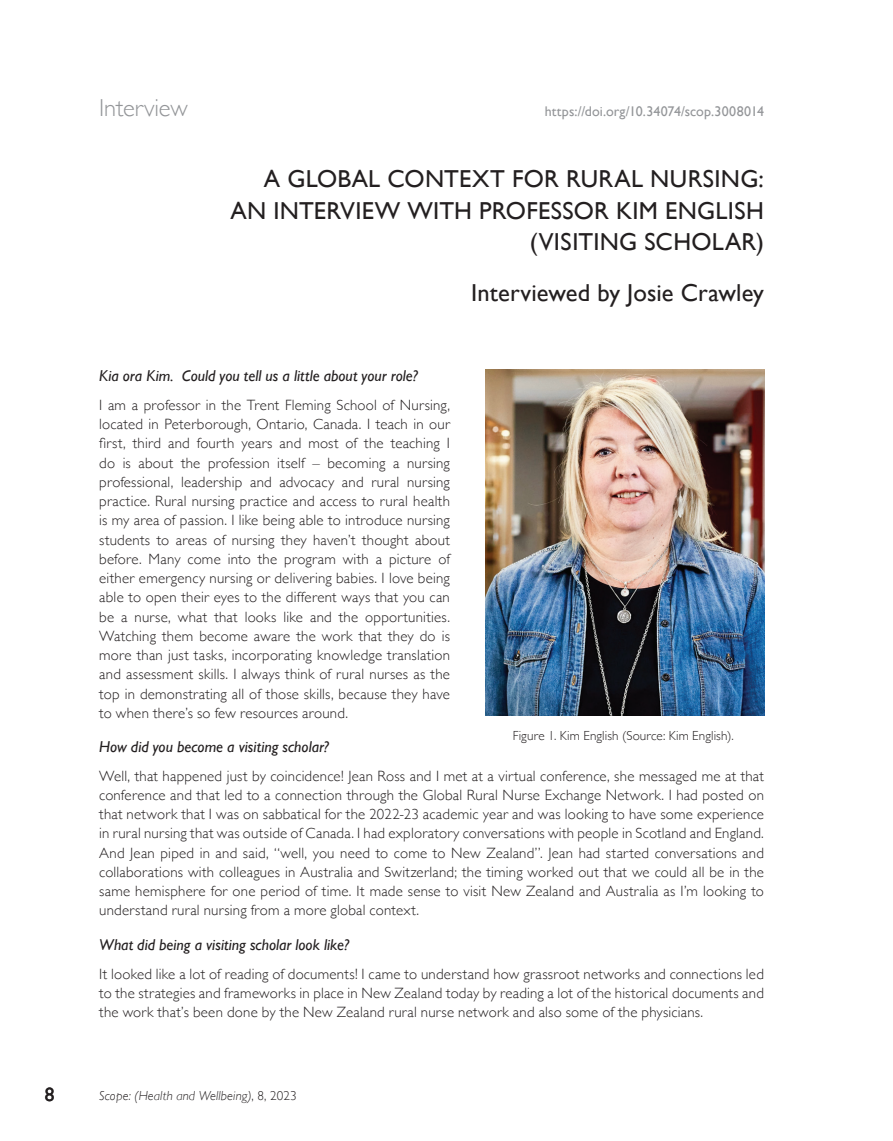
<style>
.page{position:relative;width:893px;height:1141px;background:#fff}
.page>*{position:absolute;margin:0;border:0;box-sizing:border-box;transform-origin:0 0}
.AUTHOR{font:24.5px/31.5px "Gill Sans";letter-spacing:.01em;color:#231f20;text-align:right}
.ARTICLE_TYPE{font:300 24.5px "Gill Sans";letter-spacing:-.005em;color:#939598}
.t1{font:19.25px "Gill Sans";color:#231f20}
.Sub_Heading_Italic{font:italic 15.75px "Gill Sans";color:#231f20}
.Body_copy{font:300 14.88px/19.2px "Gill Sans";letter-spacing:.015em;color:#231f20;text-align:justify}
.ARTICLE_TYPE-2{font:14px "Gill Sans";letter-spacing:.005em;color:#939598}
.CAPTIONS{font:300 13.12px "Gill Sans";letter-spacing:.01em;color:#231f20}
.t2{font:italic 300 13.12px "Gill Sans";letter-spacing:.01em;color:#231f20}
.s1{font-style:normal}
</style>
<div class="page">
<img style="left:486px;top:370px;width:278px;height:345px">
<p class="ARTICLE_TYPE" style="left:99px;top:89px;width:90px">Interview</p>
<p class="ARTICLE_TYPE-2" style="left:545px;top:103px;width:221px">https://doi.org/10.34074/scop.3008014</p>
<p class="AUTHOR" style="left:231px;top:163px;width:535px">A GLOBAL CONTEXT FOR RURAL NURSING:<br>AN INTERVIEW WITH PROFESSOR KIM ENGLISH (VISITING SCHOLAR)</p>
<p class="AUTHOR" style="left:471px;top:277px;width:294px">Interviewed by Josie Crawley</p>
<p class="Sub_Heading_Italic" style="left:99px;top:366px;width:320px">Kia ora Kim. Could you tell us a little about your role?</p>
<p class="Body_copy" style="left:99px;top:395px;width:352px">I am a professor in the Trent Fleming School of Nursing, located in Peterborough, Ontario, Canada. I teach in our first, third and fourth years and most of the teaching I do is about the profession itself – becoming a nursing professional, leadership and advocacy and rural nursing practice. Rural nursing practice and access to rural health is my area of passion. I like being able to introduce nursing students to areas of nursing they haven’t thought about before. Many come into the program with a picture of either emergency nursing or delivering babies. I love being able to open their eyes to the different ways that you can be a nurse, what that looks like and the opportunities.<br>Watching them become aware the work that they do is more than just tasks, incorporating knowledge translation and assessment skills. I always think of rural nurses as the top in demonstrating all of those skills, because they have to when there’s so few resources around.</p>
<p class="CAPTIONS" style="left:513px;top:725px;width:222px">Figure 1. Kim English (Source: Kim English).</p>
<p class="Sub_Heading_Italic" style="left:99px;top:737px;width:231px">How did you become a visiting scholar?</p>
<p class="Body_copy" style="left:99px;top:765px;width:666px">Well, that happened just by coincidence! Jean Ross and I met at a virtual conference, she messaged me at that conference and that led to a connection through the Global Rural Nurse Exchange Network. I had posted on that network that I was on sabbatical for the 2022-23 academic year and was looking to have some experience in rural nursing that was outside of Canada. I had exploratory conversations with people in Scotland and England.<br>And Jean piped in and said, “well, you need to come to New Zealand”. Jean had started conversations and collaborations with colleagues in Australia and Switzerland; the timing worked out that we could all be in the same hemisphere for one period of time. It made sense to visit New Zealand and Australia as I’m looking to understand rural nursing from a more global context.</p>
<p class="Sub_Heading_Italic" style="left:99px;top:935px;width:252px">What did being a visiting scholar look like?</p>
<p class="Body_copy" style="left:99px;top:964px;width:666px">It looked like a lot of reading of documents! I came to understand how grassroot networks and connections led to the strategies and frameworks in place in New Zealand today by reading a lot of the historical documents and the work that’s been done by the New Zealand rural nurse network and also some of the physicians.</p>
<p class="t1" style="left:45px;top:1083px;width:11px">8</p>
<p class="t2" style="left:99px;top:1089px;width:199px">Scope: (Health and Wellbeing)<span class="s1">, 8, 2023</span></p>
</div>
